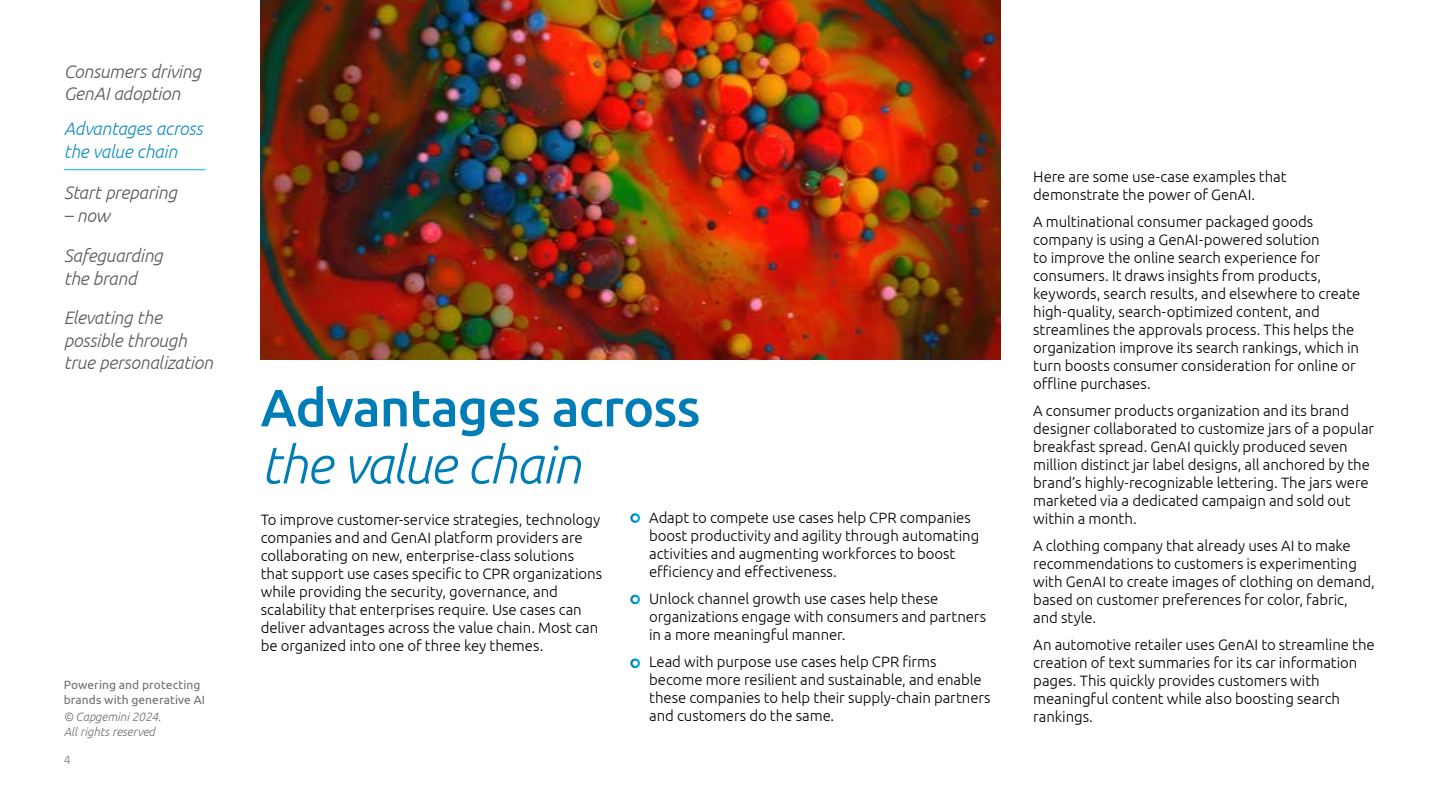
<style>
.page{position:relative;width:1440px;height:810px;background:#fff}
.page>*{position:absolute;margin:0;border:0;box-sizing:border-box;transform-origin:0 0}
.t1{font:500 52.5px "Ubuntu";letter-spacing:-.02em;color:#007db7}
.t2{font:italic 300 52.5px "Ubuntu";letter-spacing:-.03em;color:#007db7}
.t3{font:italic 300 18px/22.5px "Ubuntu";letter-spacing:-.01em;color:#58595b}
.t4{font:italic 300 18px/22.5px "Ubuntu";letter-spacing:-.01em;color:#158ec1}
.t5{font:300 15px/18px "Ubuntu";letter-spacing:-.005em;color:#000}
.t6{font:12px/15px "Ubuntu";letter-spacing:.005em;color:#6d6e71}
.t7{font:italic 300 12px/15px "Ubuntu";letter-spacing:-.005em;color:#6d6e71}
.t8{font:300 12px "Ubuntu";color:#77787b}
</style>
<div class="page">
<img style="left:261px;top:0;width:740px;height:359px">
<hr style="left:64px;top:169px;width:141px;height:1px;background:#00b9e7">
<div style="left:630px;top:513px;width:10px;height:10px;border:2px solid #fff;border-radius:50%"></div>
<div style="left:630px;top:595px;width:10px;height:9px;border:2px solid #fff;border-radius:50%"></div>
<div style="left:630px;top:658px;width:10px;height:10px;border:2px solid #fff;border-radius:50%"></div>
<p class="t3" style="left:64px;top:60px;width:139px">Consumers driving<br>GenAI adoption</p>
<p class="t4" style="left:64px;top:117px;width:140px">Advantages across the value chain</p>
<p class="t3" style="left:64px;top:181px;width:115px">Start preparing</p>
<p class="t3" style="left:64px;top:204px;width:47px">– now</p>
<p class="t3" style="left:64px;top:244px;width:100px">Safeguarding the brand</p>
<p class="t3" style="left:64px;top:306px;width:151px">Elevating the possible through true personalization</p>
<p class="t6" style="left:64px;top:677px;width:143px">Powering and protecting brands with generative AI</p>
<p class="t7" style="left:64px;top:709px;width:99px">© Capgemini 2024.<br>All rights reserved</p>
<p class="t8" style="left:64px;top:752px;width:8px">4</p>
<h1 class="t1" style="left:261px;top:375px;width:441px">Advantages across</h1>
<h1 class="t2" style="left:261px;top:433px;width:322px">the value chain</h1>
<p class="t5" style="left:261px;top:510px;width:343px">To improve customer-service strategies, technology companies and and GenAI platform providers are collaborating on new, enterprise-class solutions that support use cases specific to CPR organizations while providing the security, governance, and scalability that enterprises require. Use cases can deliver advantages across the value chain. Most can be organized into one of three key themes.</p>
<p class="t5" style="left:649px;top:509px;width:332px">Adapt to compete use cases help CPR companies boost productivity and agility through automating activities and augmenting workforces to boost efficiency and effectiveness.</p>
<p class="t5" style="left:649px;top:590px;width:339px">Unlock channel growth use cases help these organizations engage with consumers and partners in a more meaningful manner.</p>
<p class="t5" style="left:649px;top:653px;width:343px">Lead with purpose use cases help CPR firms become more resilient and sustainable, and enable these companies to help their supply-chain partners and customers do the same.</p>
<p class="t5" style="left:1033px;top:167px;width:255px">Here are some use-case examples that demonstrate the power of GenAI.</p>
<p class="t5" style="left:1033px;top:212px;width:329px">A multinational consumer packaged goods company is using a GenAI-powered solution<br>to improve the online search experience for consumers. It draws insights from products, keywords, search results, and elsewhere to create high-quality, search-optimized content, and streamlines the approvals process. This helps the organization improve its search rankings, which in turn boosts consumer consideration for online or offline purchases.</p>
<p class="t5" style="left:1033px;top:401px;width:342px">A consumer products organization and its brand designer collaborated to customize jars of a popular breakfast spread. GenAI quickly produced seven million distinct jar label designs, all anchored by the brand’s highly-recognizable lettering. The jars were marketed via a dedicated campaign and sold out within a month.</p>
<p class="t5" style="left:1033px;top:536px;width:343px">A clothing company that already uses AI to make recommendations to customers is experimenting with GenAI to create images of clothing on demand, based on customer preferences for color, fabric, and style.</p>
<p class="t5" style="left:1033px;top:635px;width:343px">An automotive retailer uses GenAI to streamline the creation of text summaries for its car information pages. This quickly provides customers with meaningful content while also boosting search rankings.</p>
</div>
